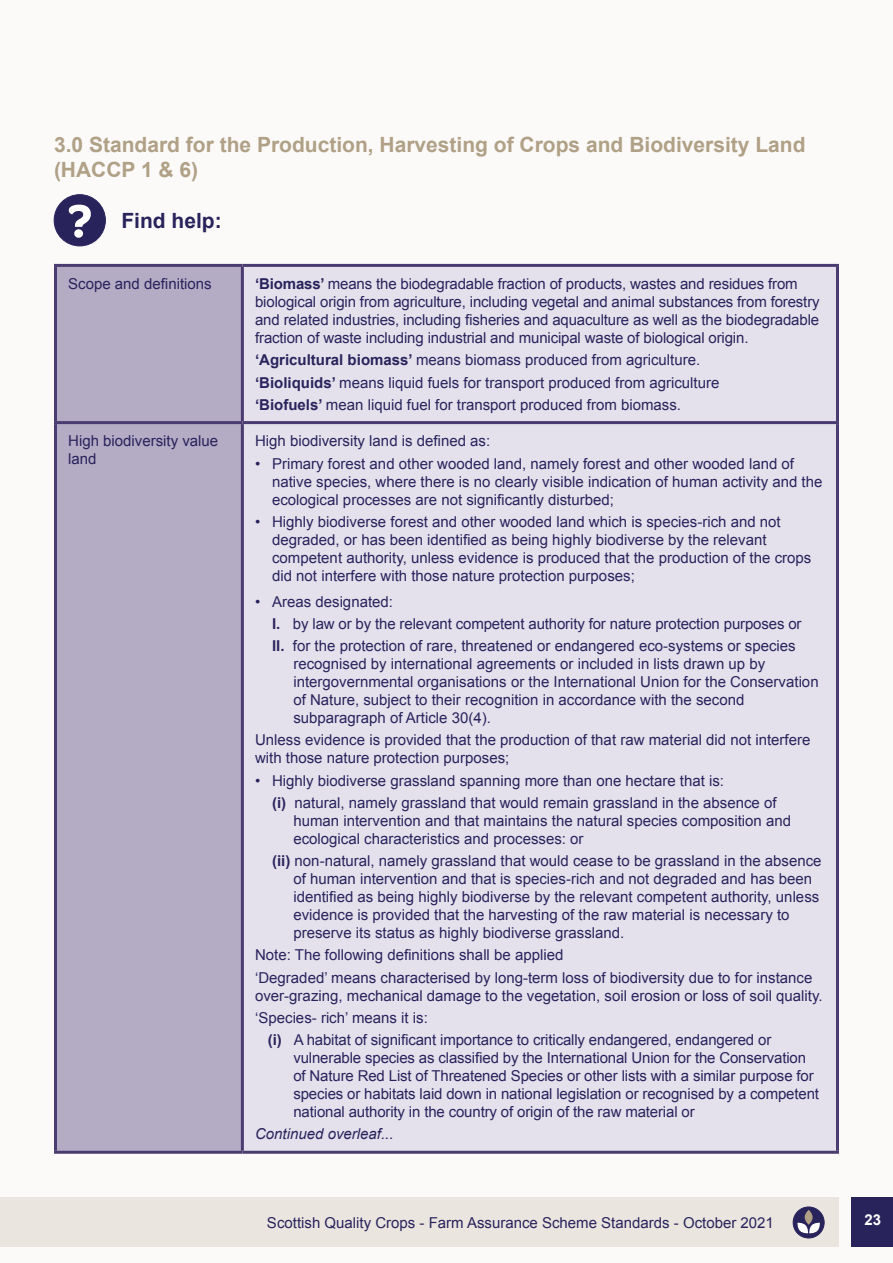
<style>
.page{position:relative;width:893px;height:1263px;background:#fbfaf9}
.page>*{position:absolute;margin:0;border:0;box-sizing:border-box;transform-origin:0 0}
.t1{font:700 21px/25.2px "Arial";color:#b0a086}
.t2{font:700 21px "Arial";color:#29235c}
.t3{font:15px/18px "Arial";color:#29235c}
.t4{font:italic 15px "Arial";color:#29235c}
.t5{font:700 15px "Arial";color:#fff}
.s1{font-weight:700}
</style>
<div class="page">
<div style="left:851px;top:1198px;width:42px;height:49px;background:#29235c"></div>
<div style="left:0;top:1198px;width:838px;height:49px;background:#eae6df"></div>
<div style="left:793px;top:1207px;width:31px;height:31px;background:#29235c;border:1px solid #29235c;border-radius:50%"></div>
<div style="left:805px;top:1210px;width:8px;height:15px;background:#b0a086;border-radius:50%"></div>
<svg style="left:797px;top:1222px;width:23px;height:12px"></svg>
<div style="left:54px;top:194px;width:52px;height:52px;background:#29235c;border:1px solid #29235c;border-radius:50%"></div>
<svg style="left:69px;top:205px;width:22px;height:33px"></svg>
<div style="left:57px;top:267px;width:184px;height:884px;background:#b4abc5"></div>
<div style="left:244px;top:267px;width:592px;height:884px;background:#e4e1ec"></div>
<hr style="left:54px;top:264px;width:188px;height:3px;background:#4a3c71">
<hr style="left:54px;top:267px;width:3px;height:154px;background:#4a3c71">
<hr style="left:242px;top:264px;width:597px;height:3px;background:#4a3c71">
<hr style="left:241px;top:267px;width:3px;height:154px;background:#4a3c71">
<hr style="left:836px;top:267px;width:3px;height:154px;background:#4a3c71">
<hr style="left:54px;top:421px;width:188px;height:3px;background:#4a3c71">
<hr style="left:54px;top:424px;width:3px;height:727px;background:#4a3c71">
<hr style="left:242px;top:421px;width:597px;height:3px;background:#4a3c71">
<hr style="left:241px;top:424px;width:3px;height:727px;background:#4a3c71">
<hr style="left:836px;top:424px;width:3px;height:727px;background:#4a3c71">
<hr style="left:54px;top:1151px;width:188px;height:3px;background:#4a3c71">
<hr style="left:242px;top:1151px;width:597px;height:3px;background:#4a3c71">
<h1 class="t1" style="left:54px;top:133px;width:753px">3.0 Standard for the Production, Harvesting of Crops and Biodiversity Land (HACCP 1 &amp; 6)</h1>
<h1 class="t2" style="left:121px;top:207px;width:102px">Find help:</h1>
<p class="t3" style="left:68px;top:275px;width:145px">Scope and definitions</p>
<p class="t3" style="left:255px;top:275px;width:566px"><span class="s1">‘Biomass’</span> means the biodegradable fraction of products, wastes and residues from biological origin from agriculture, including vegetal and animal substances from forestry and related industries, including fisheries and aquaculture as well as the biodegradable fraction of waste including industrial and municipal waste of biological origin.</p>
<p class="t3" style="left:255px;top:349px;width:466px;line-height:22.2px"><span class="s1">‘Agricultural biomass’</span> means biomass produced from agriculture. <span class="s1">‘Bioliquids’</span> means liquid fuels for transport produced from agriculture <span class="s1">‘Biofuels’</span> mean liquid fuel for transport produced from biomass.</p>
<p class="t3" style="left:68px;top:432px;width:152px">High biodiversity value land</p>
<p class="t3" style="left:255px;top:432px;width:237px">High biodiversity land is defined as:</p>
<p class="t3" style="left:272px;top:454px;width:552px;text-indent:-17px">• Primary forest and other wooded land, namely forest and other wooded land of native species, where there is no clearly visible indication of human activity and the ecological processes are not significantly disturbed;</p>
<p class="t3" style="left:272px;top:513px;width:541px;text-indent:-17px">• Highly biodiverse forest and other wooded land which is species-rich and not degraded, or has been identified as being highly biodiverse by the relevant competent authority, unless evidence is produced that the production of the crops did not interfere with those nature protection purposes;</p>
<p class="t3" style="left:272px;top:590px;width:531px;line-height:22.2px;text-indent:-17px">• Areas designated:<br><span class="s1">I.</span> by law or by the relevant competent authority for nature protection purposes or<br><span class="s1">II.</span> for the protection of rare, threatened or endangered eco-systems or species</p>
<p class="t3" style="left:293px;top:655px;width:527px">recognised by international agreements or included in lists drawn up by intergovernmental organisations or the International Union for the Conservation of Nature, subject to their recognition in accordance with the second subparagraph of Article 30(4).</p>
<p class="t3" style="left:255px;top:731px;width:557px">Unless evidence is provided that the production of that raw material did not interfere with those nature protection purposes;</p>
<p class="t3" style="left:272px;top:769px;width:506px;line-height:22.2px;text-indent:-17px">• Highly biodiverse grassland spanning more than one hectare that is:<br><span class="s1">(i)</span> natural, namely grassland that would remain grassland in the absence of</p>
<p class="t3" style="left:293px;top:812px;width:499px">human intervention and that maintains the natural species composition and ecological characteristics and processes: or</p>
<p class="t3" style="left:293px;top:852px;width:530px;text-indent:-21px"><span class="s1">(ii)</span> non-natural, namely grassland that would cease to be grassland in the absence of human intervention and that is species-rich and not degraded and has been identified as being highly biodiverse by the relevant competent authority, unless evidence is provided that the harvesting of the raw material is necessary to preserve its status as highly biodiverse grassland.</p>
<p class="t3" style="left:255px;top:944px;width:559px;line-height:22.2px">Note: The following definitions shall be applied<br>‘Degraded’ means characterised by long-term loss of biodiversity due to for instance</p>
<p class="t3" style="left:255px;top:986px;width:569px">over-grazing, mechanical damage to the vegetation, soil erosion or loss of soil quality.</p>
<p class="t3" style="left:255px;top:1009px;width:174px">‘Species- rich’ means it is:</p>
<p class="t3" style="left:268px;top:1031px;width:505px"><span class="s1">(i)</span> A habitat of significant importance to critically endangered, endangered or</p>
<p class="t3" style="left:293px;top:1049px;width:527px">vulnerable species as classified by the International Union for the Conservation of Nature Red List of Threatened Species or other lists with a similar purpose for species or habitats laid down in national legislation or recognised by a competent national authority in the country of origin of the raw material or</p>
<p class="t4" style="left:255px;top:1124px;width:140px">Continued overleaf...</p>
<p class="t3" style="left:267px;top:1214px;width:508px">Scottish Quality Crops - Farm Assurance Scheme Standards - October 2021</p>
<p class="t5" style="left:864px;top:1209px;width:18px">23</p>
</div>
